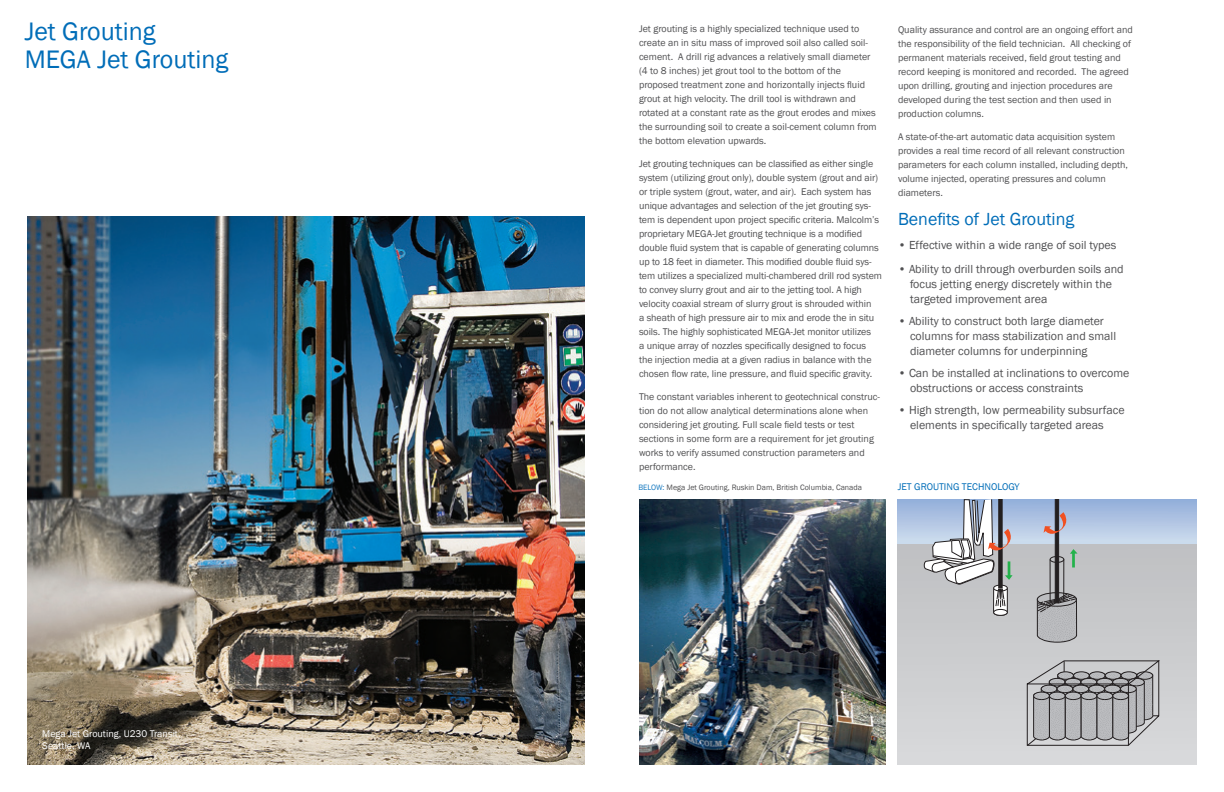
<style>
.page{position:relative;width:1224px;height:792px;background:#fff}
.page>*{position:absolute;margin:0;border:0;box-sizing:border-box;transform-origin:0 0}
.t1{font:26px/28px "Franklin Gothic";color:#006db8}
.t2{font:18px "Franklin Gothic";color:#006db8}
.t3{font:12px/15px "Franklin Gothic";color:#505052}
.t4{font:10px/14px "Franklin Gothic";color:#505052}
.t5{font:10px/12px "Franklin Gothic";color:#fff}
.t6{font:10px "Franklin Gothic";color:#006db8}
.t7{font:8px "Franklin Gothic";color:#505052}
.s1{color:#1b7cc1}
</style>
<div class="page">
<img style="left:639px;top:500px;width:247px;height:265px">
<img style="left:27px;top:216px;width:558px;height:549px">
<div style="left:897px;top:543px;width:300px;height:222px;background:linear-gradient(to bottom,#bfc0c2,#d8d9db)"></div>
<div style="left:897px;top:500px;width:300px;height:44px;background:linear-gradient(to bottom,#94afda,#cddced)"></div>
<svg style="left:924px;top:500px;width:92px;height:265px;background:#c4c6cb"></svg>
<svg style="left:1037px;top:500px;width:41px;height:142px;background:#a3a6ae"></svg>
<svg style="left:1027px;top:661px;width:132px;height:85px;background:#a7a7aa"></svg>
<p class="t1" style="left:25px;top:18px;width:205px">Jet Grouting<br>MEGA Jet Grouting</p>
<p class="t4" style="left:898px;top:23px;width:236px">Quality assurance and control are an ongoing effort and the responsibility of the field technician. All checking of permanent materials received, field grout testing and record keeping is monitored and recorded. The agreed upon drilling, grouting and injection procedures are developed during the test section and then used in production columns.</p>
<p class="t4" style="left:898px;top:130px;width:232px">A state-of-the-art automatic data acquisition system provides a real time record of all relevant construction parameters for each column installed, including depth, volume injected, operating pressures and column diameters.</p>
<p class="t4" style="left:639px;top:22px;width:239px">Jet grouting is a highly specialized technique used to create an in situ mass of improved soil also called soil&shy;cement. A drill rig advances a relatively small diameter (4 to 8 inches) jet grout tool to the bottom of the proposed treatment zone and horizontally injects fluid grout at high velocity. The drill tool is withdrawn and rotated at a constant rate as the grout erodes and mixes the surrounding soil to create a soil-cement column from the bottom elevation upwards.</p>
<p class="t4" style="left:639px;top:157px;width:241px">Jet grouting techniques can be classified as either single system (utilizing grout only), double system (grout and air) or triple system (grout, water, and air). Each system has</p>
<p class="t4" style="left:639px;top:199px;width:245px">unique advantages and selection of the jet grouting sys&shy;tem is dependent upon project specific criteria. Malcolm’s proprietary MEGA-Jet grouting technique is a modified double fluid system that is capable of generating columns up to 18 feet in diameter. This modified double fluid sys&shy;tem utilizes a specialized multi-chambered drill rod system to convey slurry grout and air to the jetting tool. A high velocity coaxial stream of slurry grout is shrouded within<br>a sheath of high pressure air to mix and erode the in situ soils. The highly sophisticated MEGA-Jet monitor utilizes<br>a unique array of nozzles specifically designed to focus the injection media at a given radius in balance with the chosen flow rate, line pressure, and fluid specific gravity.</p>
<p class="t4" style="left:639px;top:390px;width:242px">The constant variables inherent to geotechnical construc&shy;tion do not allow analytical determinations alone when considering jet grouting. Full scale field tests or test sections in some form are a requirement for jet grouting works to verify assumed construction parameters and performance.</p>
<p class="t7" style="left:638px;top:483px;width:225px"><span class="s1">BELOW:</span> Mega Jet Grouting, Ruskin Dam, British Columbia, Canada</p>
<p class="t2" style="left:898px;top:208px;width:178px">Benefits of Jet Grouting</p>
<p class="t3" style="left:898px;top:238px;width:220px">• Effective within a wide range of soil types</p>
<p class="t3" style="left:910px;top:262px;width:215px;text-indent:-12px">• Ability to drill through overburden soils and focus jetting energy discretely within the targeted improvement area</p>
<p class="t3" style="left:910px;top:314px;width:208px;text-indent:-12px">• Ability to construct both large diameter columns for mass stabilization and small diameter columns for underpinning</p>
<p class="t3" style="left:910px;top:366px;width:221px;text-indent:-12px">• Can be installed at inclinations to overcome obstructions or access constraints</p>
<p class="t3" style="left:910px;top:403px;width:216px;text-indent:-12px">• High strength, low permeability subsurface elements in specifically targeted areas</p>
<p class="t6" style="left:898px;top:480px;width:123px">JET GROUTING TECHNOLOGY</p>
<p class="t5" style="left:42px;top:728px;width:140px">Mega Jet Grouting, U230 Transit,<br>Seattle, WA</p>
</div>
